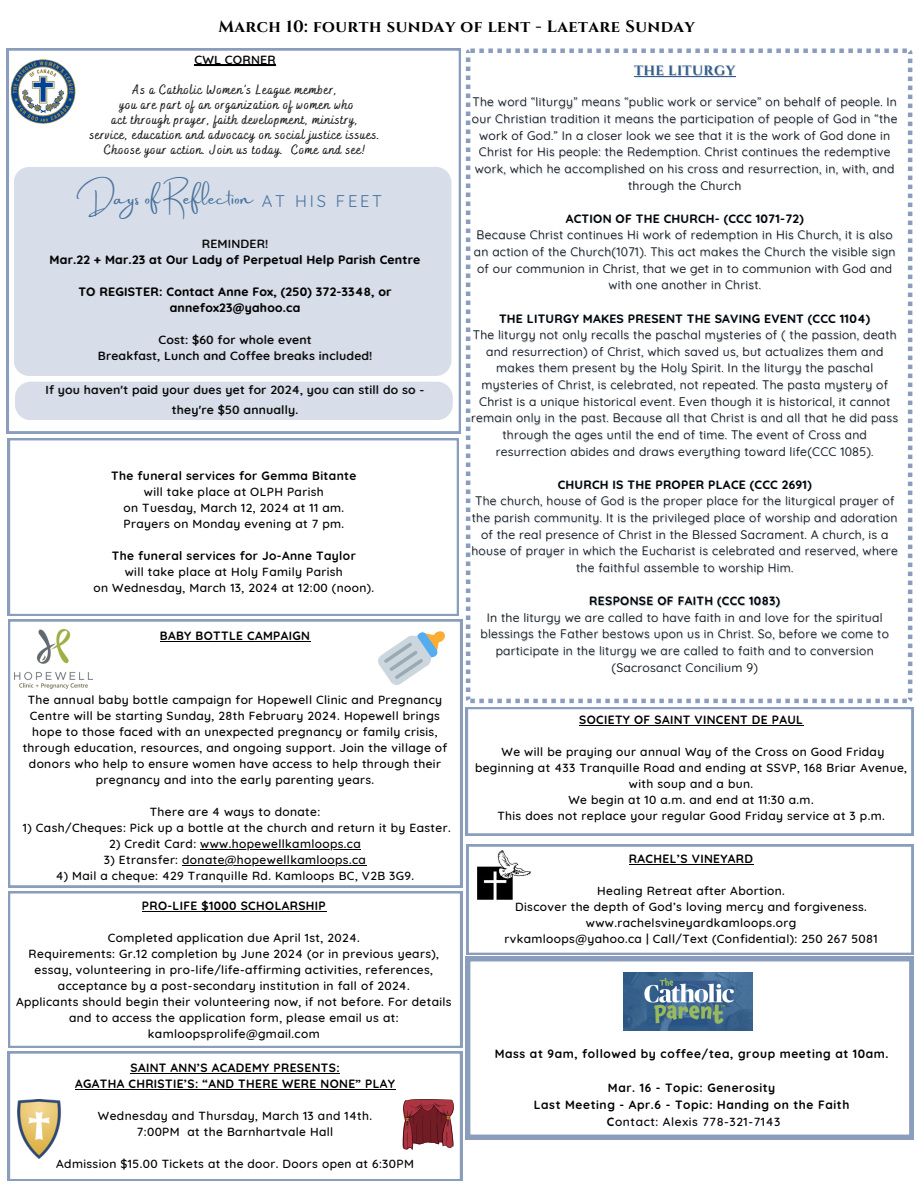
<style>
.page{position:relative;width:918px;height:1188px;background:#fff}
.page>*{position:absolute;margin:0;border:0;box-sizing:border-box;transform-origin:0 0}
.t1{font:18px "Amsterdam Two";letter-spacing:.04em;color:#49729c}
.t2{font:700 16.5px "Cinzel";letter-spacing:.03em;color:#000}
.t3{font:13.5px/15px "Bakerie Smooth";letter-spacing:.06em;color:#000;text-align:center}
.t4{font:700 13.5px "Cinzel";letter-spacing:.03em;color:#345d89}
.t5{font:500 12px/16px "Quicksand";letter-spacing:.03em;color:#000;text-align:center}
.t6{font:12px/16.6px "Quicksand";letter-spacing:.03em;color:#000;text-align:center}
.t7{font:700 12px/16px "Quicksand";letter-spacing:.03em;color:#000;text-align:center}
.t8{font:700 12px/17px "Quicksand";letter-spacing:.05em;color:#000;text-align:center}
.s1{font-weight:500}
</style>
<div class="page">
<img style="left:6px;top:48px;width:908px;height:1133px">
<hr style="left:194px;top:65px;width:82px;height:1px;background:#000">
<hr style="left:142px;top:911px;width:184px;height:1px;background:#000">
<hr style="left:160px;top:641px;width:151px;height:1px;background:#000">
<hr style="left:200px;top:849px;width:161px;height:1px;background:#000">
<hr style="left:182px;top:865px;width:184px;height:1px;background:#000">
<hr style="left:130px;top:1073px;width:210px;height:1px;background:#000">
<hr style="left:75px;top:1089px;width:321px;height:1px;background:#000">
<svg style="left:466px;top:48px;width:446px;height:655px"></svg>
<svg style="left:466px;top:707px;width:447px;height:128px"></svg>
<hr style="left:579px;top:725px;width:224px;height:1px;background:#000">
<hr style="left:634px;top:76px;width:102px;height:1px;background:#345d89">
<svg style="left:8px;top:438px;width:451px;height:178px"></svg>
<h2 class="t2" style="left:218px;top:16px;width:478px">March 10: fourth sunday of lent - Laetare Sunday</h2>
<p class="t5" style="left:194px;top:51px;width:83px">CWL CORNER</p>
<p class="t3" style="left:90px;top:83px;width:292px">As a Catholic Women’s League member,<br>you are part of an organization of women who<br>act through prayer, faith development, ministry,<br>service, education and advocacy on social justice issues.<br>Choose your action. Join us today. Come and see!</p>
<h1 class="t1" style="left:85px;top:188px;width:299px">Days of Reflection <sub>A</sub> <sub>T</sub> <sub>H</sub> <sub>I</sub> <sub>S</sub> <sub>F</sub> <sub>E</sub> <sub>E</sub> <sub>T</sub></h1>
<p class="t5" style="left:202px;top:235px;width:68px">REMINDER!</p>
<p class="t7" style="left:50px;top:251px;width:372px">Mar.22 + Mar.23 at Our Lady of Perpetual Help Parish Centre</p>
<p class="t7" style="left:78px;top:283px;width:315px">TO REGISTER: Contact Anne Fox, (250) 372-3348, or annefox23@yahoo.ca</p>
<p class="t5" style="left:98px;top:331px;width:276px">Cost: $60 for whole event<br>Breakfast, Lunch and Coffee breaks included!</p>
<p class="t5" style="left:46px;top:379px;width:380px;line-height:20px">If you haven't paid your dues yet for 2024, you can still do so - they're $50 annually.</p>
<p class="t7" style="left:111px;top:467px;width:247px">The funeral services for Gemma Bitante</p>
<p class="t5" style="left:124px;top:483px;width:222px">will take place at OLPH Parish<br>on Tuesday, March 12, 2024 at 11 am.<br>Prayers on Monday evening at 7 pm.</p>
<p class="t7" style="left:112px;top:547px;width:246px">The funeral services for Jo-Anne Taylor</p>
<p class="t5" style="left:93px;top:563px;width:282px">will take place at Holy Family Parish<br>on Wednesday, March 13, 2024 at 12:00 (noon).</p>
<p class="t7" style="left:160px;top:628px;width:152px">BABY BOTTLE CAMPAIGN</p>
<p class="t5" style="left:23px;top:692px;width:426px">The annual baby bottle campaign for Hopewell Clinic and Pregnancy Centre will be starting Sunday, 28th February 2024. Hopewell brings hope to those faced with an unexpected pregnancy or family crisis, through education, resources, and ongoing support. Join the village of donors who help to ensure women have access to help through their pregnancy and into the early parenting years.</p>
<p class="t5" style="left:150px;top:804px;width:172px">There are 4 ways to donate:</p>
<p class="t5" style="left:23px;top:820px;width:429px">1) Cash/Cheques: Pick up a bottle at the church and return it by Easter.</p>
<p class="t5" style="left:109px;top:836px;width:253px">2) Credit Card: www.hopewellkamloops.ca</p>
<p class="t5" style="left:104px;top:852px;width:264px">3) Etransfer: donate@hopewellkamloops.ca</p>
<p class="t5" style="left:56px;top:868px;width:360px">4) Mail a cheque: 429 Tranquille Rd. Kamloops BC, V2B 3G9.</p>
<p class="t7" style="left:142px;top:897px;width:186px">PRO-LIFE $1000 SCHOLARSHIP</p>
<p class="t5" style="left:16px;top:929px;width:437px">Completed application due April 1st, 2024.<br>Requirements: Gr.12 completion by June 2024 (or in previous years), essay, volunteering in pro-life/life-affirming activities, references, acceptance by a post-secondary institution in fall of 2024.<br>Applicants should begin their volunteering now, if not before. For details and to access the application form, please email us at: kamloopsprolife@gmail.com</p>
<p class="t7" style="left:75px;top:1060px;width:322px">SAINT ANN’S ACADEMY PRESENTS:<br>AGATHA CHRISTIE’S: “AND THERE WERE NONE” PLAY</p>
<p class="t5" style="left:98px;top:1108px;width:276px">Wednesday and Thursday, March 13 and 14th.<br>7:00PM at the Barnhartvale Hall</p>
<p class="t5" style="left:56px;top:1156px;width:359px">Admission $15.00 Tickets at the door. Doors open at 6:30PM</p>
<p class="t4" style="left:634px;top:62px;width:103px">THE LITURGY</p>
<p class="t6" style="left:472px;top:94px;width:427px">The word “liturgy” means “public work or service” on behalf of people. In our Christian tradition it means the participation of people of God in “the work of God.” In a closer look we see that it is the work of God done in Christ for His people: the Redemption. Christ continues the redemptive work, which he accomplished on his cross and resurrection, in, with, and through the Church</p>
<p class="t7" style="left:566px;top:210px;width:239px">ACTION OF THE CHURCH- (CCC 1071-72)</p>
<p class="t6" style="left:474px;top:227px;width:423px">Because Christ continues Hi work of redemption in His Church, it is also an action of the Church(1071). This act makes the Church the visible sign of our communion in Christ, that we get in to communion with God and with one another in Christ.</p>
<p class="t7" style="left:499px;top:310px;width:373px">THE LITURGY MAKES PRESENT THE SAVING EVENT (CCC 1104)</p>
<p class="t6" style="left:471px;top:326px;width:428px">The liturgy not only recalls the paschal mysteries of ( the passion, death and resurrection) of Christ, which saved us, but actualizes them and makes them present by the Holy Spirit. In the liturgy the paschal mysteries of Christ, is celebrated, not repeated. The pasta mystery of Christ is a unique historical event. Even though it is historical, it cannot remain only in the past. Because all that Christ is and all that he did pass through the ages until the end of time. The event of Cross and resurrection abides and draws everything toward life(CCC 1085).</p>
<p class="t7" style="left:558px;top:476px;width:255px">CHURCH IS THE PROPER PLACE (CCC 2691)</p>
<p class="t6" style="left:471px;top:493px;width:428px">The church, house of God is the proper place for the liturgical prayer of the parish community. It is the privileged place of worship and adoration of the real presence of Christ in the Blessed Sacrament. A church, is a house of prayer in which the Eucharist is celebrated and reserved, where the faithful assemble to worship Him.</p>
<p class="t7" style="left:589px;top:593px;width:192px">RESPONSE OF FAITH (CCC 1083)</p>
<p class="t6" style="left:481px;top:609px;width:410px">In the liturgy we are called to have faith in and love for the spiritual blessings the Father bestows upon us in Christ. So, before we come to participate in the liturgy we are called to faith and to conversion (Sacrosanct Concilium 9)</p>
<p class="t7" style="left:579px;top:711px;width:225px">SOCIETY OF SAINT VINCENT DE PAUL</p>
<p class="t5" style="left:475px;top:743px;width:434px">We will be praying our annual Way of the Cross on Good Friday beginning at 433 Tranquille Road and ending at SSVP, 168 Briar Avenue, with soup and a bun.<br>We begin at 10 a.m. and end at 11:30 a.m.<br>This does not replace your regular Good Friday service at 3 p.m.</p>
<p class="t7" style="left:629px;top:850px;width:126px">RACHEL’S VINEYARD</p>
<p class="t5" style="left:504px;top:882px;width:375px">Healing Retreat after Abortion.<br>Discover the depth of God’s loving mercy and forgiveness. www.rachelsvineyardkamloops.org<br>rvkamloops@yahoo.ca | Call/Text (Confidential): 250 267 5081</p>
<p class="t8" style="left:495px;top:1045px;width:395px">Mass at 9am, followed by coffee/tea, group meeting at 10am.</p>
<p class="t8" style="left:534px;top:1079px;width:317px">Mar. 16 - Topic: Generosity<br>Last Meeting - Apr.6 - Topic: Handing on the Faith<br>C<span class="s1">ontact: Alexis 778-321-7143</span></p>
</div>
